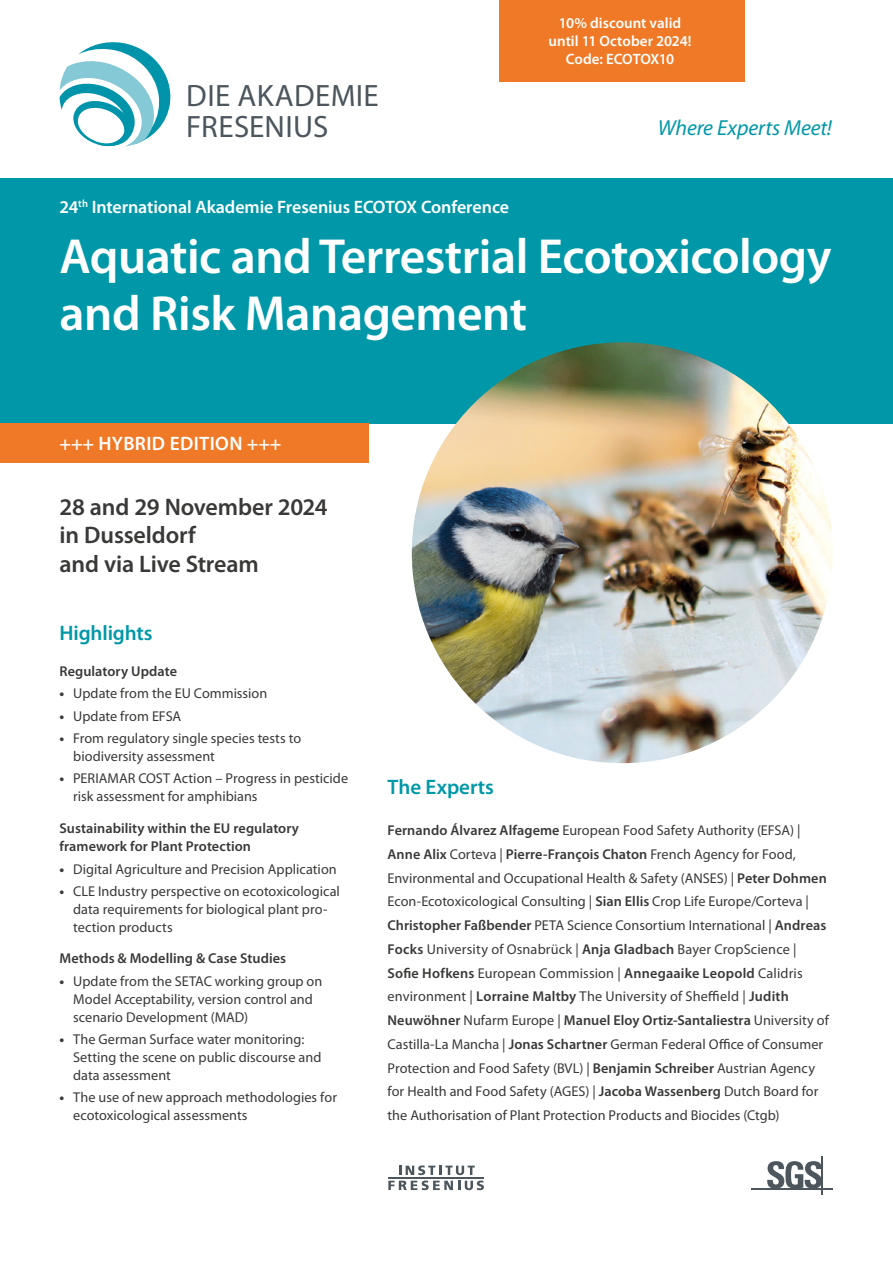
<style>
.page{position:relative;width:893px;height:1263px;background:#fff}
.page>*{position:absolute;margin:0;border:0;box-sizing:border-box;transform-origin:0 0}
.t1{font:600 49.5px/56.2px "Myriad Pro";letter-spacing:-.01em;color:#fff}
.t2{font:31.05px/31px "Myriad Pro";letter-spacing:.01em;color:#4c565c}
.t3{font:600 24px/28.8px "Myriad Pro";letter-spacing:-.01em;color:#3a3938}
.t4{font:italic 21.75px "Myriad Pro";letter-spacing:-.005em;color:#0098a8}
.Zwischenüberschriften{font:600 21px "Myriad Pro";letter-spacing:-.005em;color:#0098a8}
.t5{font:600 19.5px "Myriad Pro";letter-spacing:.02em;color:#fff}
.t6{font:600 18px "Myriad Pro";letter-spacing:-.005em;color:#fff}
.t7{font:600 15px "Myriad Pro";color:#fff}
.Fließtext{font:14.25px/23.7px "Myriad Pro";color:#3a3938}
.Fließtext-2{font:600 14.25px/18.8px "Myriad Pro";letter-spacing:.005em;color:#3a3938}
.s1{font-weight:700}
.s2{font-weight:600}
</style>
<div class="page">
<div style="left:0;top:178px;width:893px;height:245px;background:#0098a8"></div>
<svg style="left:60px;top:42px;width:111px;height:105px"></svg>
<svg style="left:388px;top:1165px;width:96px;height:25px"></svg>
<hr style="left:388px;top:1177px;width:96px;height:2px;background:#4c565c">
<svg style="left:767px;top:1161px;width:55px;height:27px"></svg>
<hr style="left:751px;top:1188px;width:81px;height:1px;background:#4c565c">
<hr style="left:822px;top:1157px;width:1px;height:38px;background:#4c565c">
<img style="left:412px;top:342px;width:421px;height:421px;border-radius:210px">
<div style="left:0;top:423px;width:369px;height:40px;background:#ef7926"></div>
<div style="left:499px;top:0;width:246px;height:81px;background:#ef7926"></div>
<p class="t2" style="left:186px;top:79px;width:194px">DIE AKADEMIE<br>FRESENIUS</p>
<p class="t6" style="left:60px;top:196px;width:451px">24<sup>th</sup> International Akademie Fresenius ECOTOX Conference</p>
<p class="t7" style="left:559px;top:14px;width:124px">10% discount valid</p>
<p class="t7" style="left:549px;top:32px;width:144px">until 11 October 2024!</p>
<p class="t7" style="left:566px;top:50px;width:110px">Code: ECOTOX10</p>
<p class="t4" style="left:658px;top:114px;width:176px">Where Experts Meet!</p>
<p class="t1" style="left:60px;top:227px;width:773px">Aquatic and Terrestrial Ecotoxicology and Risk Management</p>
<p class="t5" style="left:60px;top:431px;width:223px">+++ HYBRID EDITION +++</p>
<p class="t3" style="left:60px;top:491px;width:270px">28 and 29 November 2024 in Dusseldorf</p>
<p class="t3" style="left:60px;top:549px;width:201px">and via Live Stream</p>
<p class="Zwischenüberschriften" style="left:60px;top:620px;width:95px">Highlights</p>
<p class="Fließtext-2" style="left:60px;top:661px;width:119px">Regulatory Update</p>
<p class="Fließtext" style="left:60px;top:681px;width:209px"><span class="s1">•</span> Update from the EU Commission</p>
<p class="Fließtext" style="left:60px;top:704px;width:123px"><span class="s1">•</span> Update from EFSA</p>
<p class="Fließtext" style="left:73px;top:729px;width:230px;line-height:18px;text-indent:-14px"><span class="s1">•</span> From regulatory single species tests to biodiversity assessment</p>
<p class="Fließtext" style="left:73px;top:769px;width:277px;line-height:18px;text-indent:-14px"><span class="s1">•</span> PERIAMAR COST Action – Progress in pesticide risk assessment for amphibians</p>
<p class="Fließtext-2" style="left:60px;top:818px;width:241px">Sustainability within the EU regulatory framework for Plant Protection</p>
<p class="Fließtext" style="left:60px;top:857px;width:279px"><span class="s1">•</span> Digital Agriculture and Precision Application</p>
<p class="Fließtext" style="left:73px;top:882px;width:268px;line-height:18px;text-indent:-14px"><span class="s1">•</span> CLE Industry perspective on ecotoxicological data requirements for biological plant pro&shy;tection products</p>
<p class="Fließtext-2" style="left:60px;top:949px;width:228px">Methods &amp; Modelling &amp; Case Studies</p>
<p class="Fließtext" style="left:73px;top:971px;width:251px;line-height:18px;text-indent:-14px"><span class="s1">•</span> Update from the SETAC working group on<br>Model Acceptability, version control and scenario Development (MAD)</p>
<p class="Fließtext" style="left:73px;top:1030px;width:250px;line-height:18px;text-indent:-14px"><span class="s1">•</span> The German Surface water monitoring:<br>Setting the scene on public discourse and data assessment</p>
<p class="Fließtext" style="left:73px;top:1088px;width:265px;line-height:18px;text-indent:-14px"><span class="s1">•</span> The use of new approach methodologies for ecotoxicological assessments</p>
<p class="Zwischenüberschriften" style="left:388px;top:774px;width:108px">The Experts</p>
<p class="Fließtext" style="left:388px;top:818px;width:443px"><span class="s2">Fernando Álvarez Alfageme</span> European Food Safety Authority (EFSA) | <span class="s2">Anne Alix</span> Corteva | <span class="s2">Pierre-François Chaton</span> French Agency for Food, Environmental and Occupational Health &amp; Safety (ANSES) | <span class="s2">Peter Dohmen </span>Econ-Ecotoxicological Consulting | <span class="s2">Sian Ellis</span> Crop Life Europe/Corteva | <span class="s2">Christopher Faßbender</span> PETA Science Consortium International | <span class="s2">Andreas Focks</span> University of Osnabrück | <span class="s2">Anja Gladbach</span> Bayer CropScience | <span class="s2">Sofie Hofkens</span> European Commission | <span class="s2">Annegaaike Leopold</span> Calidris environment | <span class="s2">Lorraine Maltby</span> The University of Sheffield | <span class="s2">Judith Neuwöhner</span> Nufarm Europe | <span class="s2">Manuel Eloy Ortiz-Santaliestra</span> University of Castilla-La Mancha | <span class="s2">Jonas Schartner</span> German Federal Office of Consumer Protection and Food Safety (BVL) | <span class="s2">Benjamin Schreiber</span> Austrian Agency for Health and Food Safety (AGES) | <span class="s2">Jacoba Wassenberg</span> Dutch Board for the Authorisation of Plant Protection Products and Biocides (Ctgb)</p>
</div>
